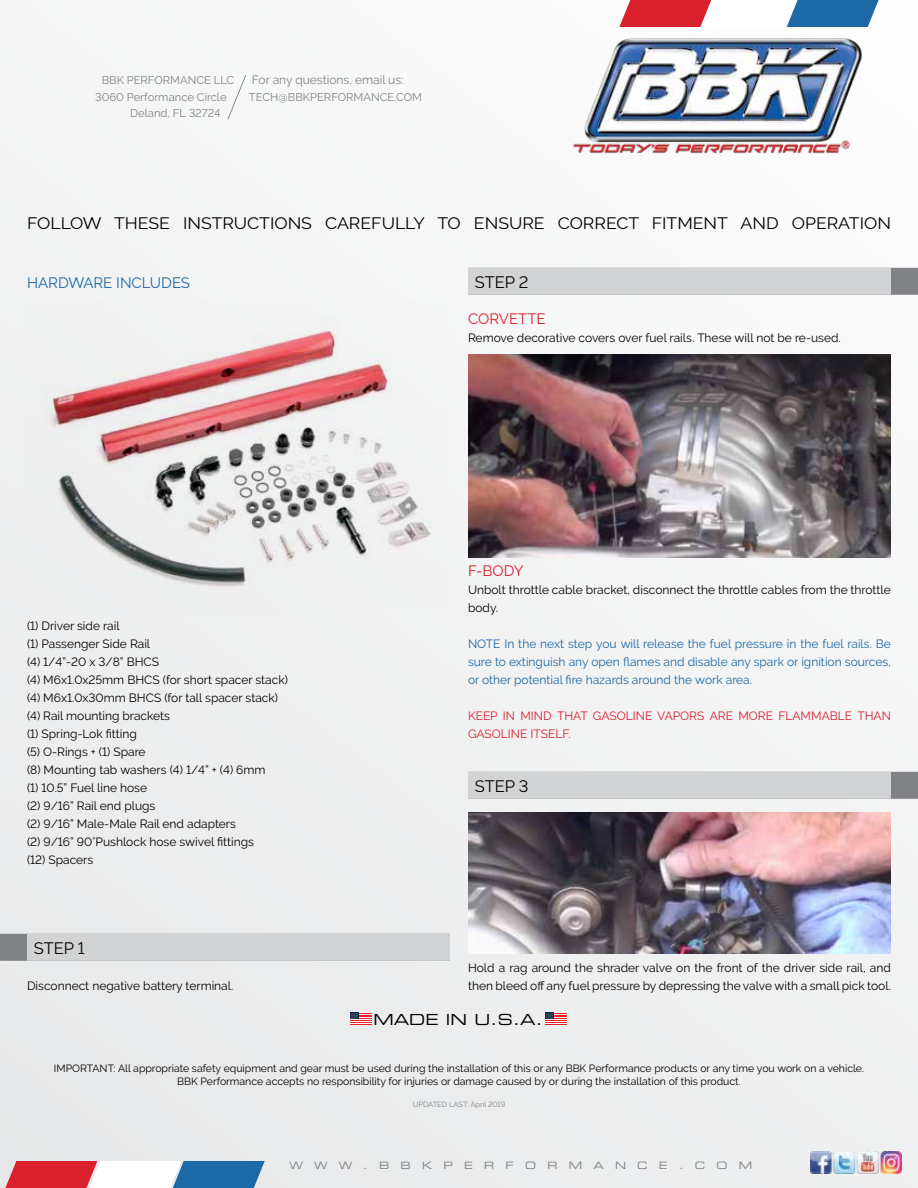
<style>
.page{position:relative;width:918px;height:1188px;background:#f1f1f2}
.page>*{position:absolute;margin:0;border:0;box-sizing:border-box;transform-origin:0 0}
.t1{font:16.5px "Raleway";color:#000;scale:1.07 1}
.t2{font:16.5px "Raleway";color:#000}
.t3{font:15.3px "Eurostile Extended Two";color:#000}
.t4{font:15px "Raleway";color:#1d68a6}
.t5{font:15px "Raleway";color:#da202c}
.t6{font:12px/18px "Raleway";color:#000}
.t7{font:12px/18px "Raleway";color:#1d68a6;text-align:justify}
.t8{font:12px/18px "Raleway";color:#da202c}
.t9{font:12px "Raleway";color:#808285}
.t10{font:11.25px "Raleway";color:#808285}
.t11{font:10.5px/12.6px "Raleway";color:#000;text-align:center}
.t12{font:10.2px "Eurostile Extended Two";letter-spacing:1.11em;color:#808285}
.t13{font:7.5px "Raleway";color:#808285}
</style>
<div class="page">
<svg style="left:619px;top:0;width:265px;height:27px"></svg>
<svg style="left:0;top:1161px;width:265px;height:27px"></svg>
<img style="left:573px;top:37px;width:290px;height:119px">
<svg style="left:227px;top:75px;width:19px;height:45px"></svg>
<svg style="left:545px;top:1013px;width:22px;height:12px"></svg>
<svg style="left:350px;top:1013px;width:21px;height:12px"></svg>
<img style="left:810px;top:1152px;width:92px;height:21px">
<div style="left:0;top:934px;width:450px;height:27px;background:#808285"></div>
<div style="left:27px;top:934px;width:423px;height:27px;background:#d1d3d4"></div>
<img style="left:44px;top:330px;width:387px;height:257px">
<div style="left:468px;top:268px;width:450px;height:27px;background:#808285"></div>
<div style="left:468px;top:268px;width:423px;height:27px;background:#d1d3d4"></div>
<div style="left:468px;top:772px;width:450px;height:27px;background:#808285"></div>
<div style="left:468px;top:772px;width:423px;height:27px;background:#d1d3d4"></div>
<img style="left:468px;top:354px;width:423px;height:204px">
<img style="left:468px;top:812px;width:423px;height:142px">
<p class="t10" style="left:102px;top:74px;width:134px">BBK PERFORMANCE LLC</p>
<p class="t10" style="left:95px;top:90px;width:133px">3060 Performance Circle</p>
<p class="t10" style="left:130px;top:107px;width:92px">Deland, FL 32724</p>
<p class="t9" style="left:252px;top:73px;width:153px">For any questions, email us:</p>
<p class="t10" style="left:249px;top:90px;width:175px">TECH@BBKPERFORMANCE.COM</p>
<h1 class="t1" style="left:27px;top:214px;width:809px">FOLLOW THESE INSTRUCTIONS CAREFULLY TO ENSURE CORRECT FITMENT AND OPERATION</h1>
<p class="t4" style="left:27px;top:274px;width:165px">HARDWARE INCLUDES</p>
<h1 class="t2" style="left:475px;top:273px;width:55px">STEP 2</h1>
<p class="t5" style="left:468px;top:310px;width:79px">CORVETTE</p>
<p class="t6" style="left:468px;top:329px;width:374px">Remove decorative covers over fuel rails. These will not be re-used.</p>
<p class="t6" style="left:27px;top:617px;width:263px">(1) Driver side rail<br>(1) Passenger Side Rail<br>(4) 1/4”-20 x 3/8” BHCS<br>(4) M6x1.0x25mm BHCS (for short spacer stack) (4) M6x1.0x30mm BHCS (for tall spacer stack) (4) Rail mounting brackets<br>(1) Spring-Lok fitting<br>(5) O-Rings + (1) Spare<br>(8) Mounting tab washers (4) 1/4” + (4) 6mm<br>(1) 10.5” Fuel line hose<br>(2) 9/16” Rail end plugs<br>(2) 9/16” Male-Male Rail end adapters<br>(2) 9/16” 90°Pushlock hose swivel fittings<br>(12) Spacers</p>
<h1 class="t2" style="left:34px;top:939px;width:52px">STEP 1</h1>
<p class="t6" style="left:27px;top:977px;width:208px">Disconnect negative battery terminal.</p>
<p class="t5" style="left:468px;top:562px;width:57px">F-BODY</p>
<p class="t6" style="left:468px;top:581px;width:424px">Unbolt throttle cable bracket, disconnect the throttle cables from the throttle body.</p>
<p class="t7" style="left:468px;top:635px;width:425px">NOTE In the next step you will release the fuel pressure in the fuel rails. Be sure to extinguish any open flames and disable any spark or ignition sources, or other potential fire hazards around the work area.</p>
<p class="t8" style="left:468px;top:707px;width:425px">KEEP IN MIND THAT GASOLINE VAPORS ARE MORE FLAMMABLE THAN<br>GASOLINE ITSELF.</p>
<h1 class="t2" style="left:475px;top:777px;width:55px">STEP 3</h1>
<p class="t6" style="left:468px;top:959px;width:424px">Hold a rag around the shrader valve on the front of the driver side rail, and then bleed off any fuel pressure by depressing the valve with a small pick tool.</p>
<p class="t3" style="left:373px;top:1009px;width:171px">MADE IN U.S.A.</p>
<p class="t11" style="left:54px;top:1062px;width:812px">IMPORTANT: All appropriate safety equipment and gear must be used during the installation of this or any BBK Performance products or any time you work on a vehicle.<br>BBK Performance accepts no responsibility for injuries or damage caused by or during the installation of this product.</p>
<p class="t13" style="left:413px;top:1100px;width:94px">UPDATED LAST: April 2019</p>
<p class="t12" style="left:289px;top:1158px;width:464px">WWW.BBKPERFORMANCE.COM</p>
</div>
